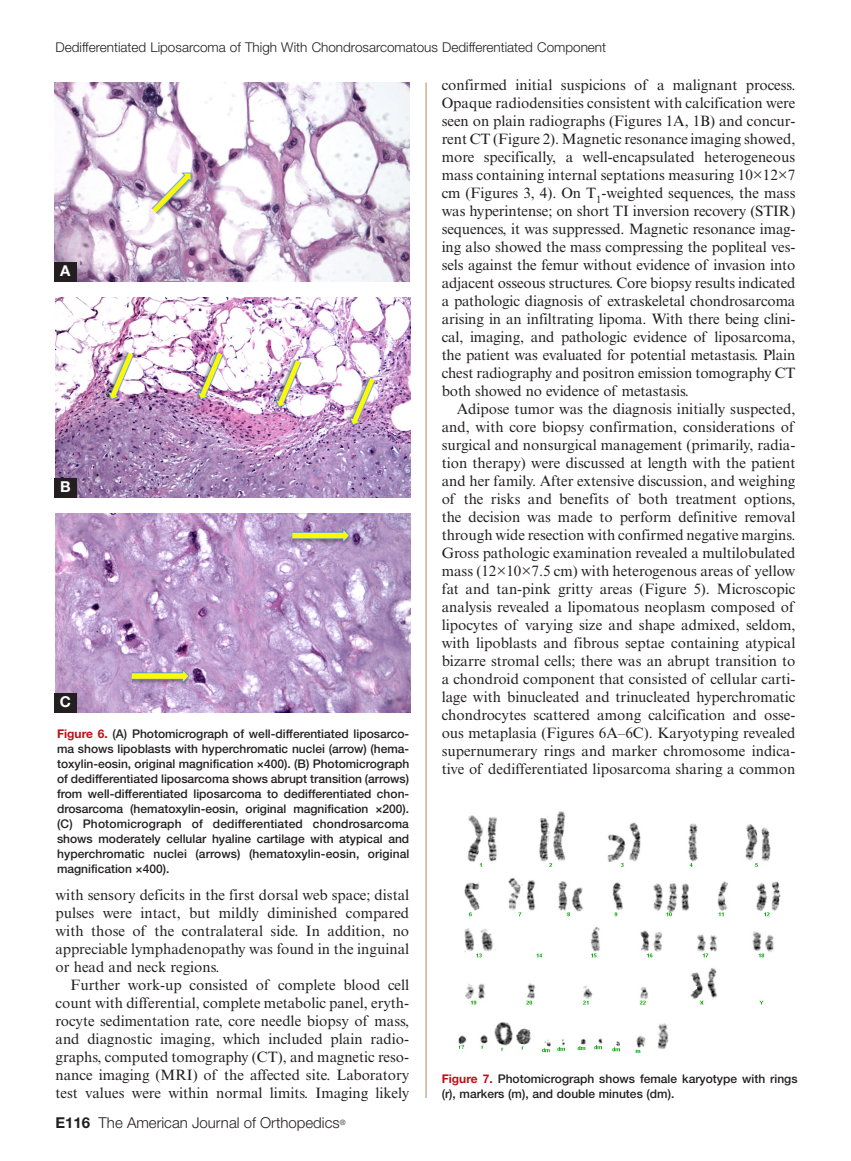
<style>
.page{position:relative;width:851px;height:1161px;background:#fff}
.page>*{position:absolute;margin:0;border:0;box-sizing:border-box;transform-origin:0 0}
.text_2{font:15px/18px "Times New Roman MT Std";color:#231f20;text-align:justify}
.t1{font:300 15px "Helvetica Neue LT Std";color:#231f20}
.t2{font:700 15px "Helvetica Neue LT Std";color:#fff}
.running_hd_left{font:300 13.5px "Helvetica Neue LT Std";color:#231f20}
.t3{font:500 12px/15px "Helvetica Neue LT Std";color:#231f20;text-align:justify}
.s1{font-weight:700;color:#bb1018}
.s2{font-weight:700}
</style>
<div class="page">
<hr style="left:426px;top:82px;width:1px;height:1016px;background:#ab8d60">
<img style="left:54px;top:82px;width:355px;height:200px">
<img style="left:56px;top:298px;width:355px;height:199px">
<img style="left:56px;top:513px;width:355px;height:199px">
<img style="left:458px;top:811px;width:323px;height:242px">
<div style="left:54px;top:263px;width:23px;height:19px;background:#231f20"></div>
<div style="left:54px;top:478px;width:23px;height:19px;background:#231f20"></div>
<div style="left:54px;top:693px;width:23px;height:19px;background:#231f20"></div>
<p class="running_hd_left" style="left:56px;top:39px;width:552px">Dedifferentiated Liposarcoma of Thigh With Chondrosarcomatous Dedifferentiated Component</p>
<p class="t2" style="left:60px;top:262px;width:12px">A</p>
<p class="t2" style="left:60px;top:477px;width:12px">B</p>
<p class="t2" style="left:60px;top:692px;width:13px">C</p>
<p class="t3" style="left:57px;top:726px;width:354px"><span class="s1">Figure 6.</span> (A) Photomicrograph of well-differentiated liposarco&shy;ma shows lipoblasts with hyperchromatic nuclei (arrow) (hema&shy;toxylin-eosin, original magnification ×400). (B) Photomicrograph of dedifferentiated liposarcoma shows abrupt transition (arrows) from well-differentiated liposarcoma to dedifferentiated chon&shy;drosarcoma (hematoxylin-eosin, original magnification ×200). (C) Photomicrograph of dedifferentiated chondrosarcoma shows moderately cellular hyaline cartilage with atypical and hyperchromatic nuclei (arrows) (hematoxylin-eosin, original magnification ×400).</p>
<p class="text_2" style="left:56px;top:886px;width:355px">with sensory deficits in the first dorsal web space; distal pulses were intact, but mildly diminished compared with those of the contralateral side. In addition, no appreciable lymphadenopathy was found in the inguinal or head and neck regions.</p>
<p class="text_2" style="left:56px;top:976px;width:355px;text-indent:15px">Further work-up consisted of complete blood cell count with differential, complete metabolic panel, eryth&shy;rocyte sedimentation rate, core needle biopsy of mass, and diagnostic imaging, which included plain radio&shy;graphs, computed tomography (CT), and magnetic reso&shy;nance imaging (MRI) of the affected site. Laboratory test values were within normal limits. Imaging likely</p>
<p class="t1" style="left:56px;top:1114px;width:291px"><span class="s2">E116</span> The American Journal of Orthopedics<sup>®</sup></p>
<p class="text_2" style="left:441px;top:76px;width:355px">confirmed initial suspicions of a malignant process.<br>Opaque radiodensities consistent with calcification were seen on plain radiographs (Figures 1A, 1B) and concur&shy;rent CT (Figure 2). Magnetic resonance imaging showed, more specifically, a well-encapsulated heterogeneous mass containing internal septations measuring 10×12×7 cm (Figures 3, 4). On T<sub>1</sub>-weighted sequences, the mass was hyperintense; on short TI inversion recovery (STIR) sequences, it was suppressed. Magnetic resonance imag&shy;ing also showed the mass compressing the popliteal ves&shy;sels against the femur without evidence of invasion into adjacent osseous structures. Core biopsy results indicated a pathologic diagnosis of extraskeletal chondrosarcoma arising in an infiltrating lipoma. With there being clini&shy;cal, imaging, and pathologic evidence of liposarcoma, the patient was evaluated for potential metastasis. Plain chest radiography and positron emission tomography CT both showed no evidence of metastasis.</p>
<p class="text_2" style="left:441px;top:400px;width:355px;text-indent:15px">Adipose tumor was the diagnosis initially suspected, and, with core biopsy confirmation, considerations of surgical and nonsurgical management (primarily, radia&shy;tion therapy) were discussed at length with the patient and her family. After extensive discussion, and weighing of the risks and benefits of both treatment options, the decision was made to perform definitive removal through wide resection with confirmed negative margins.<br>Gross pathologic examination revealed a multilobulated mass (12×10×7.5 cm) with heterogenous areas of yellow fat and tan-pink gritty areas (Figure 5). Microscopic analysis revealed a lipomatous neoplasm composed of lipocytes of varying size and shape admixed, seldom, with lipoblasts and fibrous septae containing atypical bizarre stromal cells; there was an abrupt transition to a chondroid component that consisted of cellular carti&shy;lage with binucleated and trinucleated hyperchromatic chondrocytes scattered among calcification and osse&shy;ous metaplasia (Figures 6A–6C). Karyotyping revealed supernumerary rings and marker chromosome indica&shy;tive of dedifferentiated liposarcoma sharing a common</p>
<p class="t3" style="left:441px;top:1071px;width:357px"><span class="s1">Figure 7.</span> Photomicrograph shows female karyotype with rings (r), markers (m), and double minutes (dm).</p>
</div>
